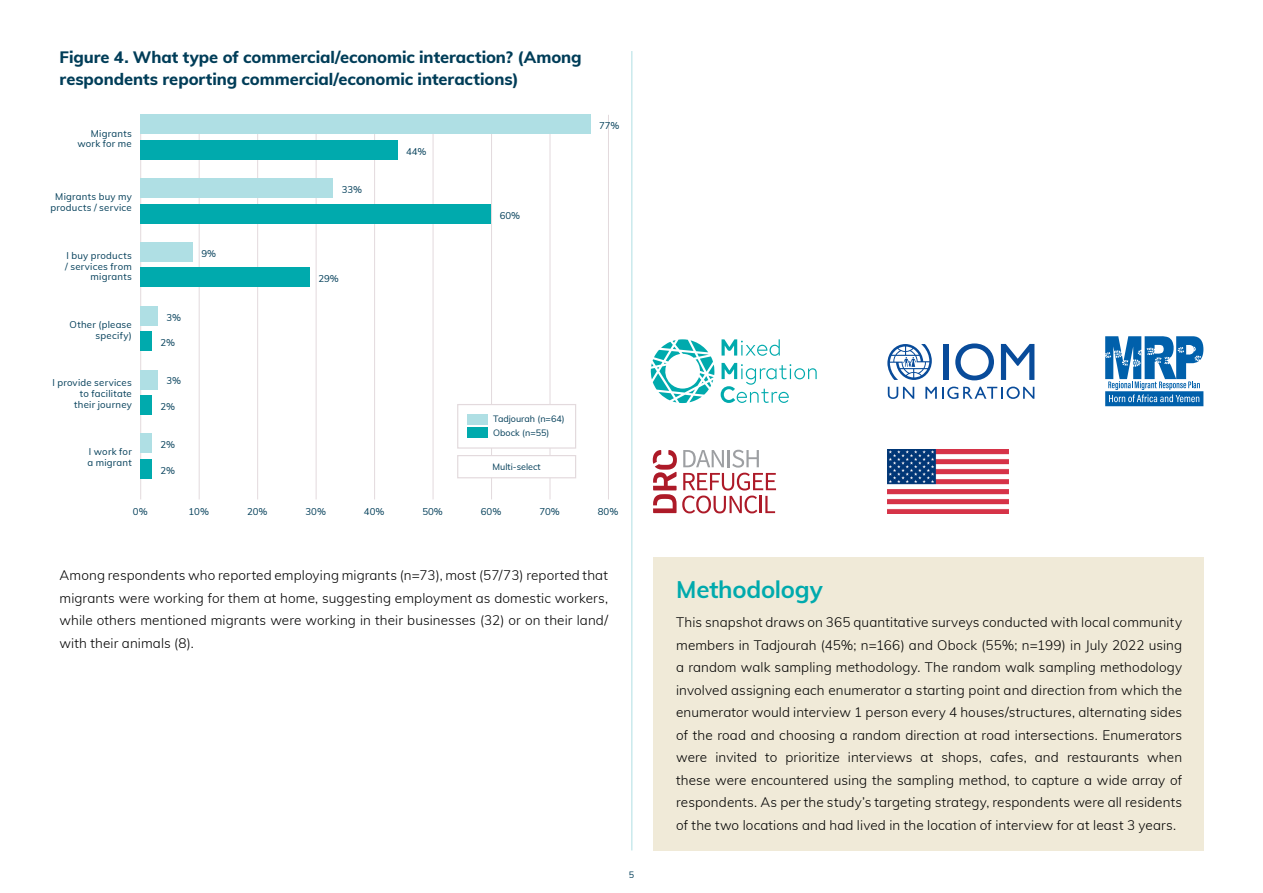
<style>
.page{position:relative;width:1263px;height:893px;background:#fff}
.page>*{position:absolute;margin:0;border:0;box-sizing:border-box;transform-origin:0 0}
.t1{font:700 24px "Muli";letter-spacing:-.01em;color:#00aaad}
.t2{font:800 16.5px/22.5px "Muli";letter-spacing:-.005em;color:#003d58}
.t3{font:300 13.5px/22.5px "Muli";letter-spacing:.01em;color:#000;text-align:justify}
.t4{font:9.6px/10.8px "Muli";letter-spacing:.025em;color:#003d58;text-align:right}
.t5{font:9px/13.5px "Muli";color:#003d58}
</style>
<div class="page">
<hr style="left:631px;top:51px;width:1px;height:799px;background:#afdfe4">
<div style="left:653px;top:557px;width:550px;height:293px;background:#f0ead8"></div>
<svg style="left:653px;top:450px;width:123px;height:63px"></svg>
<div style="left:943px;top:344px;width:5px;height:36px;background:#084b9a"></div>
<svg style="left:955px;top:343px;width:39px;height:37px"></svg>
<svg style="left:1001px;top:344px;width:33px;height:36px"></svg>
<svg style="left:888px;top:387px;width:26px;height:12px"></svg>
<svg style="left:925px;top:387px;width:109px;height:12px"></svg>
<svg style="left:887px;top:344px;width:45px;height:36px"></svg>
<img style="left:887px;top:450px;width:121px;height:63px">
<svg style="left:1105px;top:336px;width:98px;height:70px"></svg>
<svg style="left:651px;top:339px;width:64px;height:64px"></svg>
<svg style="left:721px;top:339px;width:59px;height:17px"></svg>
<svg style="left:721px;top:363px;width:96px;height:40px"></svg>
<hr style="left:140px;top:115px;width:1px;height:384px;background:#e3dadd">
<hr style="left:199px;top:115px;width:1px;height:384px;background:#e3dadd">
<hr style="left:257px;top:115px;width:1px;height:384px;background:#e3dadd">
<hr style="left:316px;top:115px;width:1px;height:384px;background:#e3dadd">
<hr style="left:374px;top:115px;width:1px;height:384px;background:#e3dadd">
<hr style="left:608px;top:115px;width:1px;height:384px;background:#e3dadd">
<hr style="left:433px;top:115px;width:1px;height:384px;background:#e3dadd">
<hr style="left:491px;top:115px;width:1px;height:384px;background:#e3dadd">
<hr style="left:550px;top:115px;width:1px;height:384px;background:#e3dadd">
<div style="left:140px;top:115px;width:450px;height:19px;background:#afdfe4"></div>
<div style="left:140px;top:179px;width:193px;height:19px;background:#afdfe4"></div>
<div style="left:140px;top:242px;width:53px;height:19px;background:#afdfe4"></div>
<div style="left:140px;top:306px;width:18px;height:19px;background:#afdfe4"></div>
<div style="left:140px;top:370px;width:18px;height:19px;background:#afdfe4"></div>
<div style="left:140px;top:434px;width:12px;height:19px;background:#afdfe4"></div>
<div style="left:140px;top:140px;width:258px;height:19px;background:#00aaad"></div>
<div style="left:140px;top:204px;width:351px;height:19px;background:#00aaad"></div>
<div style="left:140px;top:268px;width:170px;height:19px;background:#00aaad"></div>
<div style="left:140px;top:332px;width:12px;height:19px;background:#00aaad"></div>
<div style="left:140px;top:395px;width:12px;height:20px;background:#00aaad"></div>
<div style="left:140px;top:459px;width:12px;height:19px;background:#00aaad"></div>
<div style="left:457px;top:404px;width:119px;height:45px;background:#fff;border:1px solid #e3dadd"></div>
<div style="left:467px;top:414px;width:21px;height:10px;background:#afdfe4"></div>
<div style="left:467px;top:428px;width:21px;height:10px;background:#00aaad"></div>
<div style="left:457px;top:455px;width:119px;height:23px;background:#fff;border:1px solid #e3dadd"></div>
<p class="t2" style="left:60px;top:45px;width:524px">Figure 4. What type of commercial/economic interaction? (Among respondents reporting commercial/economic interactions)</p>
<p class="t4" style="left:77px;top:127px;width:56px">Migrants work for me</p>
<p class="t4" style="left:51px;top:191px;width:83px;text-align:center">Migrants buy my products / service</p>
<p class="t4" style="left:65px;top:249px;width:68px">I buy products / services from migrants</p>
<p class="t4" style="left:70px;top:319px;width:64px">Other (please specify)</p>
<p class="t4" style="left:52px;top:377px;width:81px">I provide services to facilitate<br>their journey</p>
<p class="t4" style="left:87px;top:446px;width:46px;text-align:left">I work for a migrant</p>
<p class="t4" style="left:201px;top:247px;width:16px">9%</p>
<p class="t4" style="left:166px;top:311px;width:16px">3%</p>
<p class="t4" style="left:161px;top:337px;width:16px">2%</p>
<p class="t4" style="left:166px;top:375px;width:16px">3%</p>
<p class="t4" style="left:161px;top:401px;width:16px">2%</p>
<p class="t4" style="left:161px;top:439px;width:16px">2%</p>
<p class="t4" style="left:161px;top:464px;width:16px">2%</p>
<p class="t4" style="left:342px;top:184px;width:22px">33%</p>
<p class="t4" style="left:318px;top:273px;width:22px">29%</p>
<p class="t4" style="left:406px;top:145px;width:22px">44%</p>
<p class="t4" style="left:500px;top:209px;width:22px">60%</p>
<p class="t5" style="left:493px;top:412px;width:73px">Tadjourah (n=64)<br>Obock (n=55)</p>
<p class="t5" style="left:493px;top:460px;width:50px">Multi-select</p>
<p class="t4" style="left:599px;top:120px;width:22px">77%</p>
<p class="t4" style="left:133px;top:506px;width:16px">0%</p>
<p class="t4" style="left:189px;top:506px;width:22px">10%</p>
<p class="t4" style="left:247px;top:506px;width:22px">20%</p>
<p class="t4" style="left:305px;top:506px;width:22px">30%</p>
<p class="t4" style="left:364px;top:506px;width:22px">40%</p>
<p class="t4" style="left:422px;top:506px;width:22px">50%</p>
<p class="t4" style="left:481px;top:506px;width:22px">60%</p>
<p class="t4" style="left:539px;top:506px;width:22px">70%</p>
<p class="t4" style="left:598px;top:506px;width:22px">80%</p>
<p class="t3" style="left:60px;top:564px;width:550px">Among respondents who reported employing migrants (n=73), most (57/73) reported that migrants were working for them at home, suggesting employment as domestic workers, while others mentioned migrants were working in their businesses (32) or on their land/ with their animals (8).</p>
<h1 class="t1" style="left:676px;top:572px;width:148px">Methodology</h1>
<p class="t3" style="left:676px;top:610px;width:508px">This snapshot draws on 365 quantitative surveys conducted with local community members in Tadjourah (45%; n=166) and Obock (55%; n=199) in July 2022 using a random walk sampling methodology. The random walk sampling methodology involved assigning each enumerator a starting point and direction from which the enumerator would interview 1 person every 4 houses/structures, alternating sides of the road and choosing a random direction at road intersections. Enumerators were invited to prioritize interviews at shops, cafes, and restaurants when these were encountered using the sampling method, to capture a wide array of respondents. As per the study’s targeting strategy, respondents were all residents of the two locations and had lived in the location of interview for at least 3 years.</p>
<p class="t5" style="left:629px;top:868px;width:7px">5</p>
</div>
